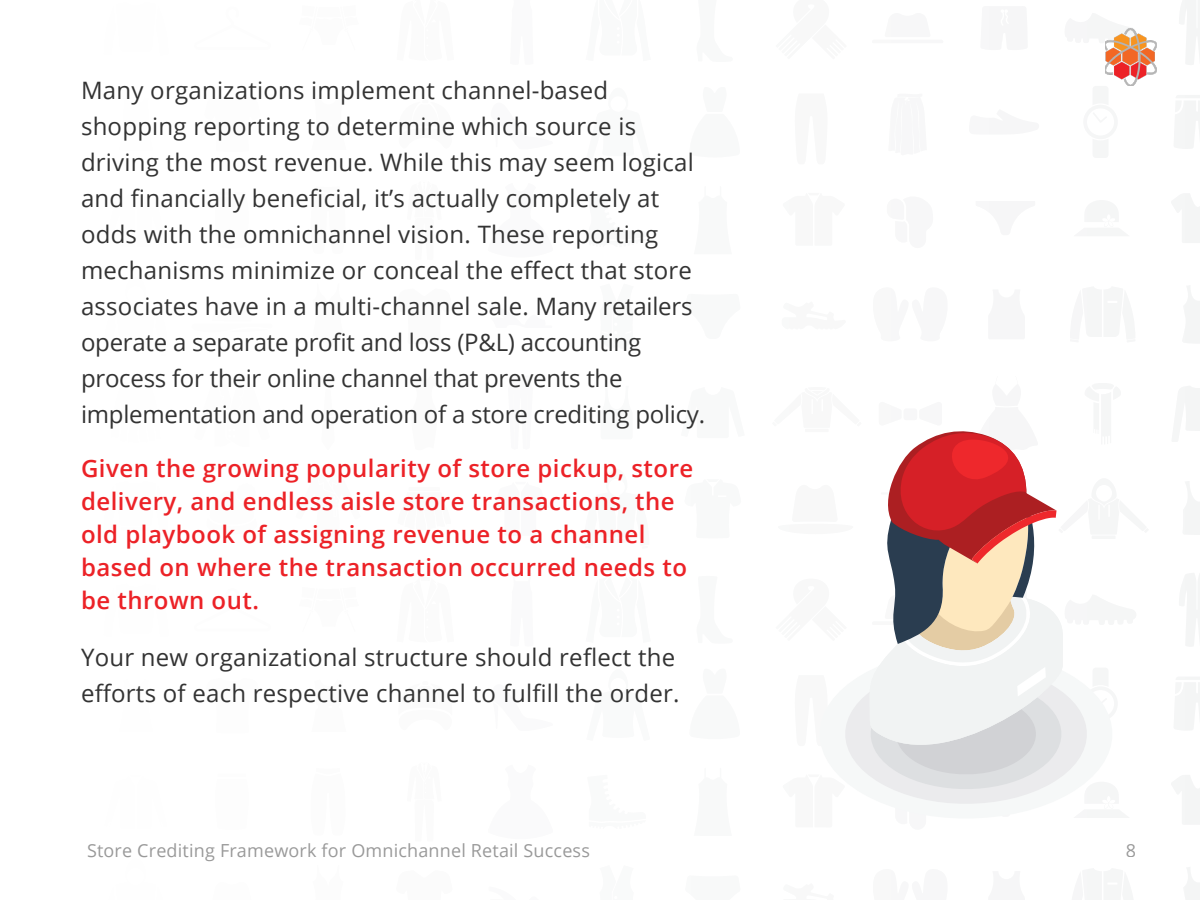
<style>
.page{position:relative;width:1200px;height:900px;background:#fff}
.page>*{position:absolute;margin:0;border:0;box-sizing:border-box;transform-origin:0 0}
.t1{font:24px/36px "Open Sans";letter-spacing:.01em;color:#333}
.Emphasis{font:600 24px/33px "Open Sans";letter-spacing:.02em;color:#ec2227}
.t2{font:18px "Open Sans";letter-spacing:.01em;color:#333}
</style>
<div class="page">
<hr style="left:23px;top:129px;width:33px;height:3px;background:#23323f">
<hr style="left:511px;top:375px;width:18px;height:3px;background:#23323f">
<svg style="left:511px;top:376px;width:18px;height:2px"></svg>
<svg style="left:1185px;top:0;width:15px;height:65px"></svg>
<svg style="left:1185px;top:481px;width:15px;height:54px"></svg>
<svg style="left:1185px;top:194px;width:15px;height:49px"></svg>
<svg style="left:1185px;top:386px;width:15px;height:45px"></svg>
<hr style="left:217px;top:192px;width:29px;height:3px;background:#23323f">
<hr style="left:408px;top:487px;width:32px;height:4px;background:#fbfbfb">
<svg style="left:1185px;top:286px;width:15px;height:57px"></svg>
<svg style="left:1185px;top:95px;width:15px;height:54px"></svg>
<hr style="left:26px;top:376px;width:27px;height:2px;background:#23323f">
<hr style="left:23px;top:711px;width:33px;height:3px;background:#23323f">
<svg style="left:1185px;top:573px;width:15px;height:73px"></svg>
<svg style="left:1185px;top:775px;width:15px;height:49px"></svg>
<svg style="left:1185px;top:867px;width:15px;height:33px"></svg>
<svg style="left:1185px;top:677px;width:15px;height:53px"></svg>
<img style="left:1105px;top:29px;width:51px;height:57px">
<svg style="left:845px;top:431px;width:242px;height:373px"></svg>
<p class="t1" style="left:81px;top:72px;width:626px">Many organizations implement channel-based shopping reporting to determine which source is driving the most revenue. While this may seem logical and financially beneficial, it’s actually completely at odds with the omnichannel vision. These reporting mechanisms minimize or conceal the effect that store associates have in a multi-channel sale. Many retailers operate a separate profit and loss (P&amp;L) accounting process for their online channel that prevents the implementation and operation of a store crediting policy.</p>
<p class="Emphasis" style="left:81px;top:452px;width:614px">Given the growing popularity of store pickup, store delivery, and endless aisle store transactions, the old playbook of assigning revenue to a channel based on where the transaction occurred needs to be thrown out.</p>
<p class="t1" style="left:81px;top:639px;width:600px">Your new organizational structure should reflect the efforts of each respective channel to fulfill the order.</p>
<p class="t2" style="left:87px;top:838px;width:504px">Store Crediting Framework for Omnichannel Retail Success</p>
<p class="t2" style="left:1126px;top:838px;width:12px">8</p>
</div>
